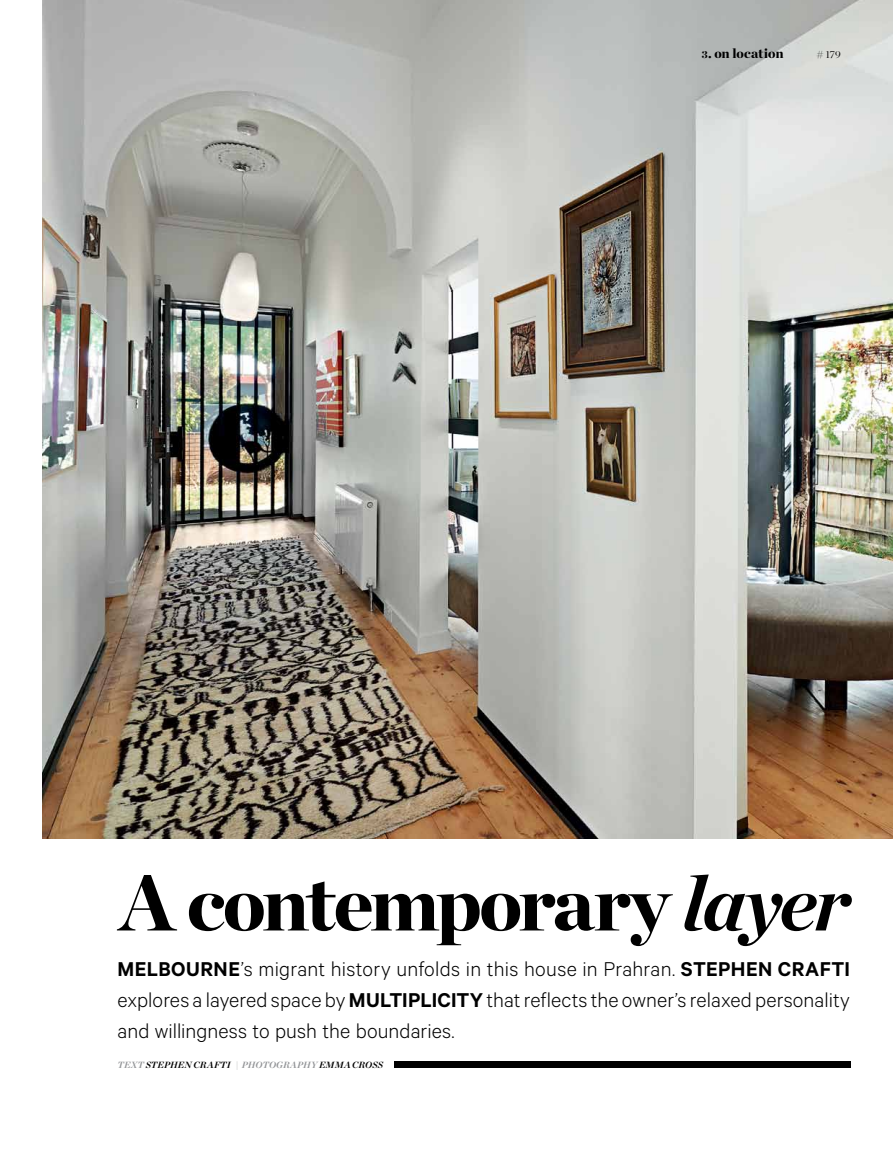
<style>
.page{position:relative;width:893px;height:1170px;background:#fff}
.page>*{position:absolute;margin:0;border:0;box-sizing:border-box;transform-origin:0 0}
.HAB_Title{font:900 78px "Chronicle Display";letter-spacing:-.035em;color:#000}
.HAB_Intro_rev{font:300 22.5px/30.6px "Calibre";letter-spacing:.005em;color:#000;text-align:justify}
.t1{font:900 13.5px "Chronicle Display";letter-spacing:-.005em;color:#000}
.t2{font:300 10.2px "Chronicle Display";color:#000}
.t3{font:italic 700 9px "Chronicle Display";letter-spacing:.02em;color:#000}
.s1{font-size:10.2px}
.s2{font-weight:700;font-style:italic}
.s3{font-weight:600}
.s4{color:#939598}
</style>
<div class="page">
<img style="left:43px;top:0;width:850px;height:838px">
<div style="left:394px;top:1061px;width:456px;height:7px;background:#000"></div>
<p class="t1" style="left:702px;top:42px;width:83px"><span class="s1">3</span>. on location</p>
<p class="t2" style="left:817px;top:46px;width:26px"># 179</p>
<p class="HAB_Title" style="left:119px;top:838px;width:732px">A contemporary <span class="s2">layer</span></p>
<p class="HAB_Intro_rev" style="left:117px;top:953px;width:734px"><span class="s3">MELBOURNE</span>’s migrant history unfolds in this house in Prahran. <span class="s3">STEPHEN CRAFTI </span>explores a layered space by <span class="s3">MULTIPLICITY</span> that reflects the owner’s relaxed personality and willingness to push the boundaries.</p>
<p class="t3" style="left:117px;top:1057px;width:267px"><span class="s4">TEXT</span> STEPHEN CRAFTI <span class="s4">| PHOTOGRAPHY</span> EMMA CROSS</p>
</div>
